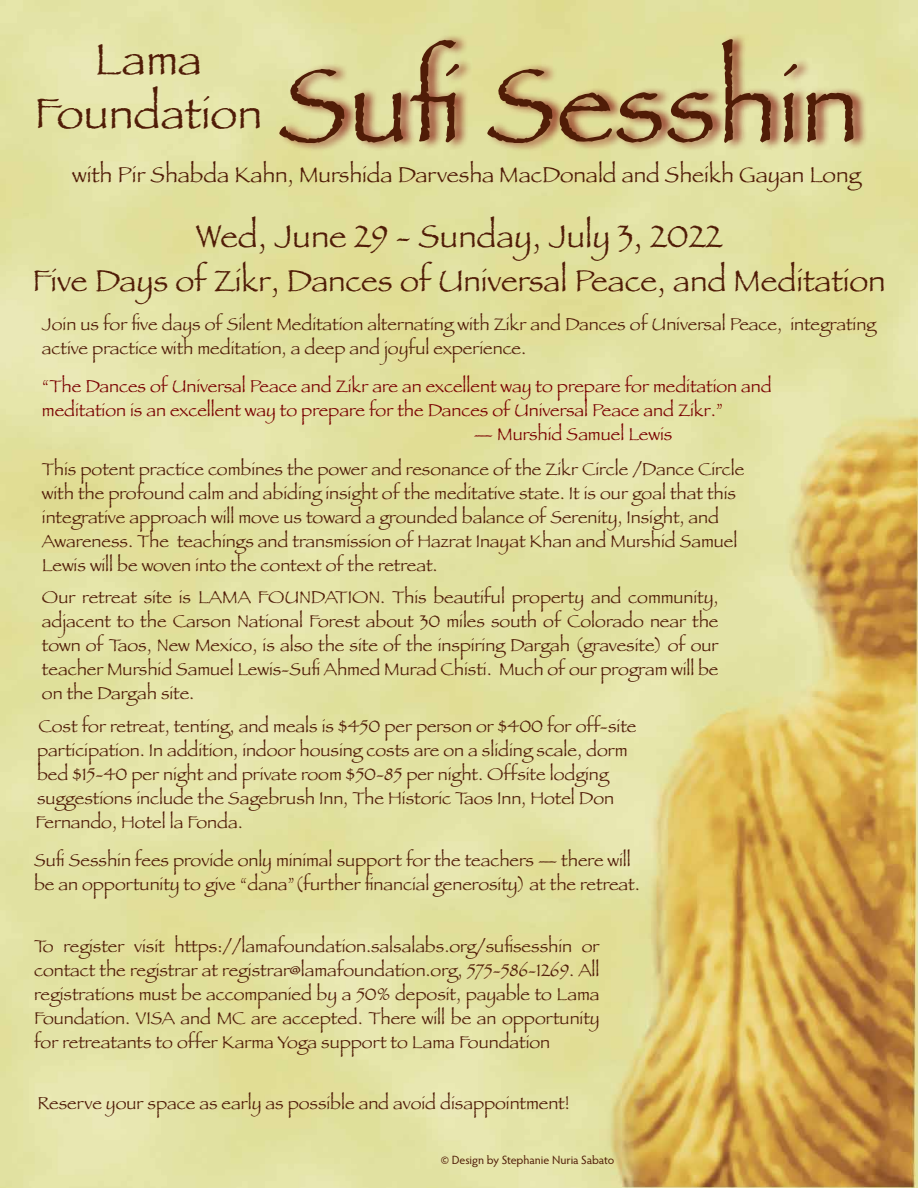
<style>
.page{position:relative;width:918px;height:1188px;background:#fff}
.page>*{position:absolute;margin:0;border:0;box-sizing:border-box;transform-origin:0 0}
.t1{font:108px "Papyrus";color:#501c07}
.t2{font:45px/54px "Papyrus";color:#501c07;text-align:center}
.t3{font:33px "Papyrus";color:#501c07}
.t4{font:31.5px "Papyrus";color:#501c07}
.t5{font:22.5px "Papyrus";color:#501c07}
.t6{font:18px/24px "Papyrus";color:#501c07}
.t7{font:18px/24px "Papyrus";color:#790000}
.t8{font:12px "Hypatia Sans Pro";letter-spacing:-.005em;color:#501c07}
</style>
<div class="page">
<img style="left:0;top:0;width:918px;height:1188px">
<div style="left:279px;top:33px;width:589px;height:119px;background:#790000;opacity:.75"></div>
<h1 class="t1" style="left:278px;top:40px;width:582px">Sufi Sesshin</h1>
<h2 class="t2" style="left:34px;top:32px;width:229px">Lama<br>Foundation</h2>
<p class="t5" style="left:72px;top:161px;width:790px">with Pir Shabda Kahn, Murshida Darvesha MacDonald and Sheikh Gayan Long</p>
<h3 class="t3" style="left:196px;top:217px;width:528px">Wed, June 29 - Sunday, July 3, 2022</h3>
<h3 class="t4" style="left:32px;top:262px;width:855px">Five Days of Zikr, Dances of Universal Peace, and Meditation</h3>
<p class="t6" style="left:42px;top:312px;width:836px">Join us for five days of Silent Meditation alternating with Zikr and Dances of Universal Peace, integrating active practice with meditation, a deep and joyful experience.</p>
<p class="t7" style="left:42px;top:374px;width:731px">“The Dances of Universal Peace and Zikr are an excellent way to prepare for meditation and meditation is an excellent way to prepare for the Dances of Universal Peace and Zikr.”</p>
<p class="t7" style="left:474px;top:422px;width:200px">— Murshid Samuel Lewis</p>
<p class="t6" style="left:42px;top:457px;width:704px">This potent practice combines the power and resonance of the Zikr Circle /Dance Circle with the profound calm and abiding insight of the meditative state. It is our goal that this integrative approach will move us toward a grounded balance of Serenity, Insight, and Awareness. The teachings and transmission of Hazrat Inayat Khan and Murshid Samuel Lewis will be woven into the context of the retreat.</p>
<p class="t6" style="left:42px;top:585px;width:678px;text-align:justify">Our retreat site is LAMA FOUNDATION. This beautiful property and community, adjacent to the Carson National Forest about 30 miles south of Colorado near the town of Taos, New Mexico, is also the site of the inspiring Dargah (gravesite) of our teacher Murshid Samuel Lewis-Sufi Ahmed Murad Chisti. Much of our program will be on the Dargah site.</p>
<p class="t6" style="left:36px;top:714px;width:602px">Cost for retreat, tenting, and meals is $450 per person or $400 for off-site participation. In addition, indoor housing costs are on a sliding scale, dorm bed $15-40 per night and private room $50-85 per night. Offsite lodging suggestions include the Sagebrush Inn, The Historic Taos Inn, Hotel Don Fernando, Hotel la Fonda.</p>
<p class="t6" style="left:34px;top:848px;width:607px">Sufi Sesshin fees provide only minimal support for the teachers — there will be an opportunity to give “dana”(further financial generosity) at the retreat.</p>
<p class="t6" style="left:34px;top:934px;width:567px;text-align:justify">To register visit https://lamafoundation.salsalabs.org/sufisesshin or contact the registrar at registrar@lamafoundation.org, 575-586-1269. All registrations must be accompanied by a 50% deposit, payable to Lama Foundation. VISA and MC are accepted. There will be an opportunity for retreatants to offer Karma Yoga support to Lama Foundation</p>
<p class="t6" style="left:37px;top:1091px;width:534px">Reserve your space as early as possible and avoid disappointment!</p>
<p class="t8" style="left:441px;top:1152px;width:175px">© Design by Stephanie Nuria Sabato</p>
</div>
